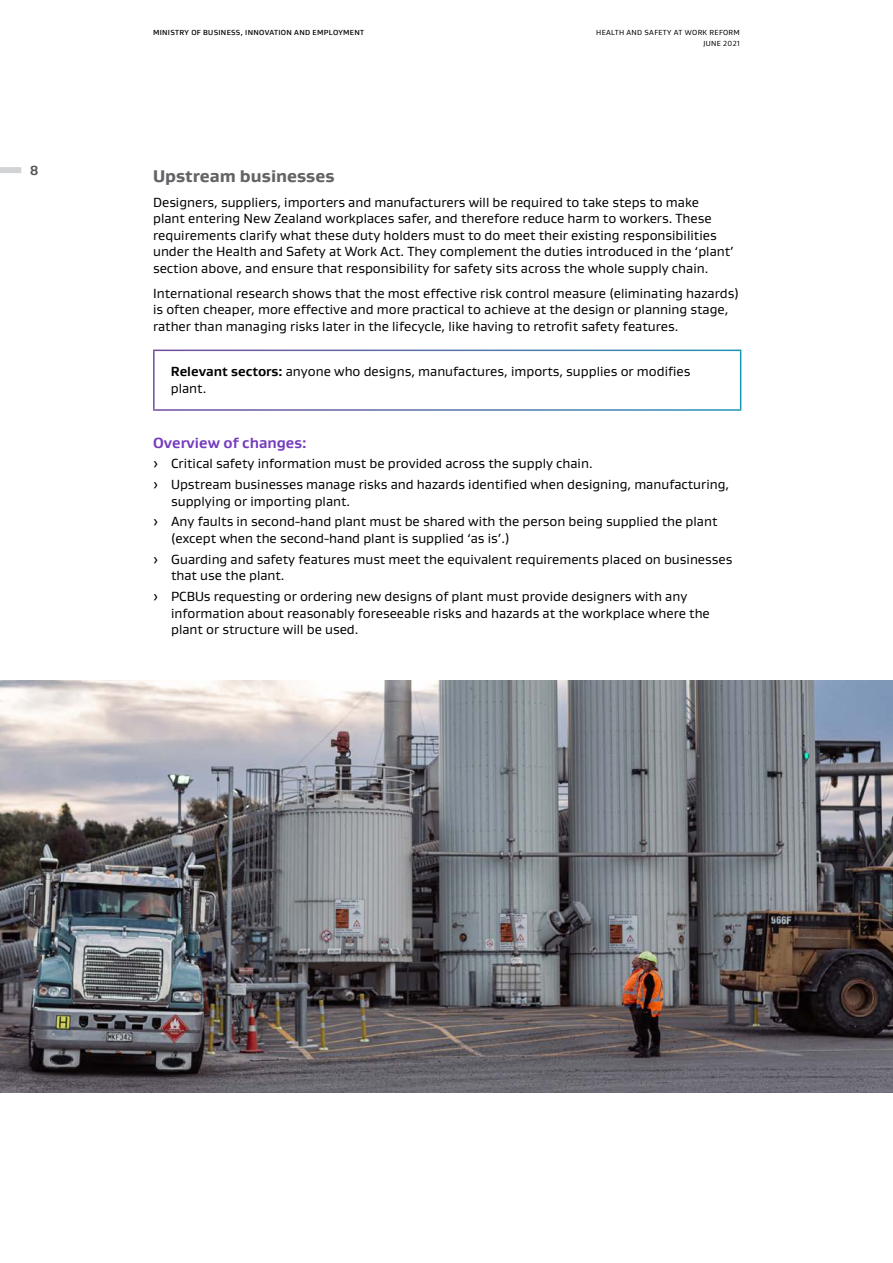
<style>
.page{position:relative;width:893px;height:1263px;background:#fff}
.page>*{position:absolute;margin:0;border:0;box-sizing:border-box;transform-origin:0 0}
.t1{font:800 17.25px "Gustan";color:#636466}
.t2{font:700 15px "Gustan";color:#753bbd}
.t3{font:13.5px/16.5px "Gustan";color:#000}
.t4{font:700 13.5px "Gustan";color:#58595b}
.t5{font:500 7.5px "Gustan";letter-spacing:.04em;color:#000}
.t6{font:7.5px "Gustan";letter-spacing:.04em;color:#000}
.s1{font-weight:700}
</style>
<div class="page">
<div style="left:0;top:167px;width:21px;height:6px;background:#d1d3d4"></div>
<img style="left:0;top:680px;width:893px;height:413px">
<p class="t5" style="left:153px;top:27px;width:212px">MINISTRY OF BUSINESS, INNOVATION AND EMPLOYMENT</p>
<p class="t6" style="left:596px;top:27px;width:145px">HEALTH AND SAFETY AT WORK REFORM</p>
<p class="t6" style="left:703px;top:39px;width:38px">JUNE 2021</p>
<p class="t4" style="left:30px;top:161px;width:10px">8</p>
<h3 class="t1" style="left:153px;top:165px;width:183px">Upstream businesses</h3>
<p class="t3" style="left:153px;top:194px;width:582px">Designers, suppliers, importers and manufacturers will be required to take steps to make plant entering New Zealand workplaces safer, and therefore reduce harm to workers. These requirements clarify what these duty holders must to do meet their existing responsibilities under the Health and Safety at Work Act. They complement the duties introduced in the ‘plant’ section above, and ensure that responsibility for safety sits across the whole supply chain.</p>
<p class="t3" style="left:153px;top:285px;width:587px">International research shows that the most effective risk control measure (eliminating hazards) is often cheaper, more effective and more practical to achieve at the design or planning stage, rather than managing risks later in the lifecycle, like having to retrofit safety features.</p>
<p class="t3" style="left:171px;top:363px;width:521px"><span class="s1">Relevant sectors:</span> anyone who designs, manufactures, imports, supplies or modifies plant.</p>
<h4 class="t2" style="left:153px;top:432px;width:155px">Overview of changes:</h4>
<p class="t3" style="left:153px;top:453px;width:578px;line-height:20.9px">› Critical safety information must be provided across the supply chain.<br>› Upstream businesses manage risks and hazards identified when designing, manufacturing,</p>
<p class="t3" style="left:153px;top:490px;width:566px;line-height:20.9px;text-indent:18px">supplying or importing plant.<br>› Any faults in second-hand plant must be shared with the person being supplied the plant</p>
<p class="t3" style="left:153px;top:527px;width:581px;line-height:20.9px;text-indent:18px">(except when the second-hand plant is supplied ‘as is’.)<br>› Guarding and safety features must meet the equivalent requirements placed on businesses</p>
<p class="t3" style="left:153px;top:565px;width:536px;line-height:20.9px;text-indent:18px">that use the plant.<br>› PCBUs requesting or ordering new designs of plant must provide designers with any</p>
<p class="t3" style="left:171px;top:604px;width:540px">information about reasonably foreseeable risks and hazards at the workplace where the plant or structure will be used.</p>
</div>
